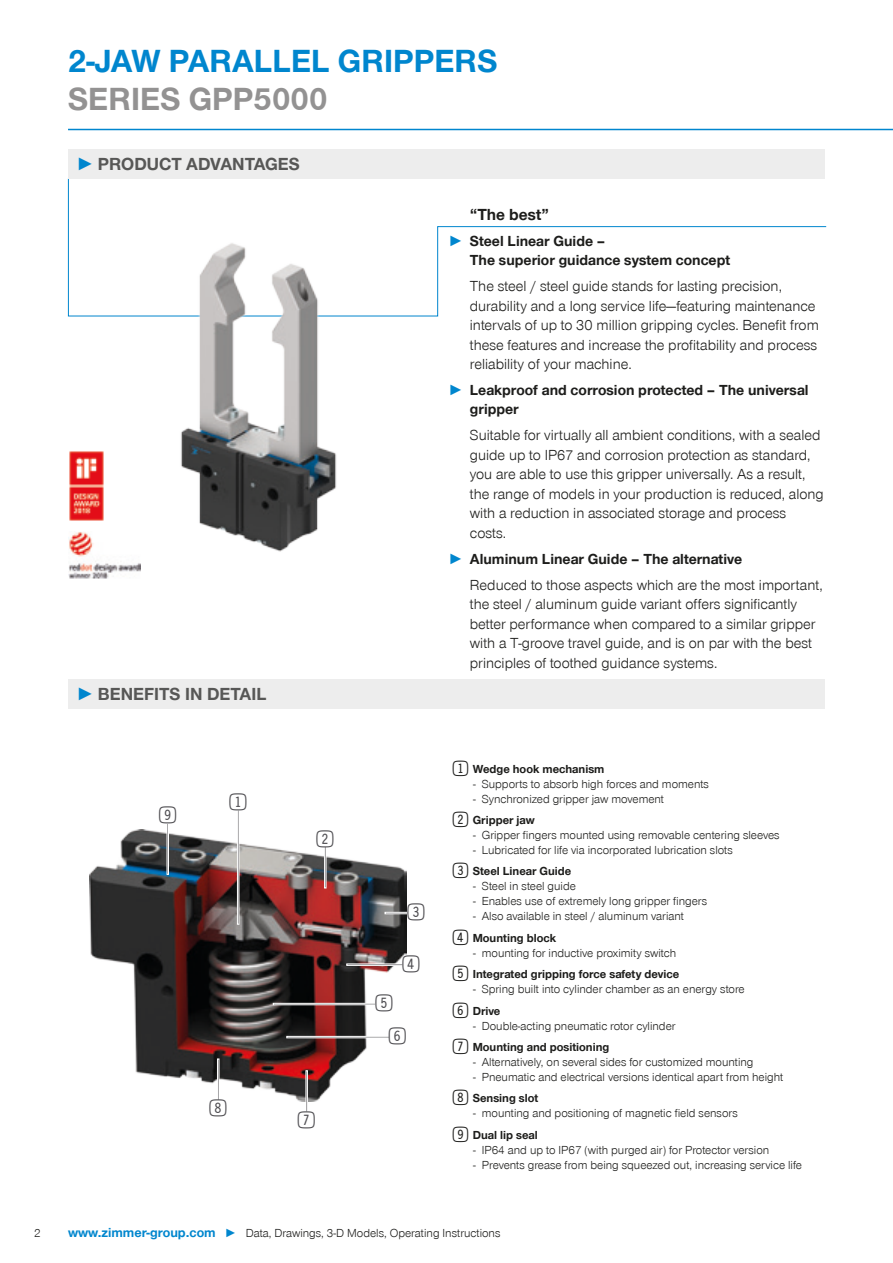
<style>
.page{position:relative;width:893px;height:1263px;background:#fff}
.page>*{position:absolute;margin:0;border:0;box-sizing:border-box;transform-origin:0 0}
.CB_AF_Headline_22_25{font:700 33px/37.5px "Zimmer Group Sans Global";color:#0086ce}
.t1{font:28.2px "Double Digits Super Square";color:#4f4e52}
.t2{font:700 18px "Zimmer Group Sans Global";color:#575756}
.CB_AF_Prodvort_MKTHe{font:700 16.5px "Zimmer Group Sans Global";color:#1d1d1b}
.CB_AF_Prodvort_Body{font:300 15px/19.5px "Zimmer Group Sans Global";color:#1d1d1b}
.t3{font:700 15px/19.5px "Zimmer Group Sans Global";color:#1d1d1b}
.CB_AF_Seitenzahl_lin{font:300 12px "Zimmer Group Sans Global";color:#1d1d1b}
.t4{font:700 12px "Zimmer Group Sans Global";color:#1d1d1b}
.s1{color:#939292}
.s2{font-family:"Zimmer Group Sans";color:#0086ce}
.s3{font-family:"Double Digits Super Square";font-weight:400;font-size:25.5px}
.s4{font-weight:700;font-size:13.5px;color:#0086ce}
.s5{color:#0086ce}
</style>
<div class="page">
<svg style="left:68px;top:179px;width:759px;height:138px"></svg>
<img style="left:69px;top:451px;width:35px;height:70px">
<img style="left:68px;top:532px;width:72px;height:47px">
<img style="left:165px;top:226px;width:186px;height:326px">
<img style="left:89px;top:829px;width:317px;height:273px">
<div style="left:237px;top:810px;width:2px;height:114px;border:1px solid #fff"></div>
<div style="left:167px;top:823px;width:2px;height:51px;border:1px solid #fff"></div>
<div style="left:324px;top:846px;width:2px;height:42px;border:1px solid #fff"></div>
<div style="left:273px;top:1003px;width:103px;height:2px;border:1px solid #fff"></div>
<div style="left:385px;top:912px;width:23px;height:2px;border:1px solid #fff"></div>
<div style="left:287px;top:1036px;width:103px;height:2px;border:1px solid #fff"></div>
<div style="left:306px;top:1070px;width:2px;height:42px;border:1px solid #fff"></div>
<div style="left:217px;top:1059px;width:2px;height:41px;border:1px solid #fff"></div>
<div style="left:210px;top:1100px;width:16px;height:15px;background:#fff;border-radius:50%"></div>
<hr style="left:68px;top:129px;width:825px;height:1px;background:#0086ce">
<div style="left:68px;top:149px;width:757px;height:30px;background:#ededed"></div>
<div style="left:68px;top:679px;width:757px;height:30px;background:#ededed"></div>
<p class="CB_AF_Seitenzahl_lin" style="left:34px;top:1226px;width:8px">2</p>
<p class="CB_AF_Headline_22_25" style="left:68px;top:42px;width:431px">2-JAW PARALLEL GRIPPERS<br><span class="s1">SERIES GPP5000</span></p>
<p class="t2" style="left:77px;top:153px;width:225px"><span class="s2">►</span> PRODUCT ADVANTAGES</p>
<p class="t2" style="left:77px;top:683px;width:191px"><span class="s2">►</span> BENEFITS IN DETAIL</p>
<p class="t1" style="left:159px;top:803px;width:23px">9</p>
<p class="t1" style="left:229px;top:790px;width:23px">1</p>
<p class="t1" style="left:317px;top:827px;width:23px">2</p>
<p class="t1" style="left:209px;top:1096px;width:23px">8</p>
<p class="t1" style="left:298px;top:1108px;width:23px">7</p>
<p class="CB_AF_Prodvort_MKTHe" style="left:470px;top:204px;width:81px">“The best”</p>
<p class="t3" style="left:470px;top:231px;width:262px;text-indent:-21px"><span class="s2">►</span> Steel Linear Guide –<br>The superior guidance system concept</p>
<p class="CB_AF_Prodvort_Body" style="left:470px;top:276px;width:351px">The steel / steel guide stands for lasting precision, durability and a long service life—featuring maintenance intervals of up to 30 million gripping cycles. Benefit from these features and increase the profitability and process reliability of your machine.</p>
<p class="t3" style="left:470px;top:380px;width:340px;text-indent:-21px"><span class="s2">►</span> Leakproof and corrosion protected – The universal gripper</p>
<p class="CB_AF_Prodvort_Body" style="left:470px;top:425px;width:355px">Suitable for virtually all ambient conditions, with a sealed guide up to IP67 and corrosion protection as standard, you are able to use this gripper universally. As a result, the range of models in your production is reduced, along with a reduction in associated storage and process costs.</p>
<p class="t3" style="left:449px;top:549px;width:295px"><span class="s2">►</span> Aluminum Linear Guide – The alternative</p>
<p class="CB_AF_Prodvort_Body" style="left:470px;top:575px;width:354px">Reduced to those aspects which are the most important, the steel / aluminum guide variant offers significantly better performance when compared to a similar gripper with a T-groove travel guide, and is on par with the best principles of toothed guidance systems.</p>
<p class="t1" style="left:407px;top:900px;width:23px">3</p>
<p class="t1" style="left:375px;top:991px;width:23px">5</p>
<p class="t1" style="left:402px;top:952px;width:23px">4</p>
<p class="t1" style="left:389px;top:1024px;width:23px">6</p>
<p class="t4" style="left:453px;top:761px;width:153px"><span class="s3">1</span>Wedge hook mechanism</p>
<p class="CB_AF_Seitenzahl_lin" style="left:473px;top:776px;width:237px">- Supports to absorb high forces and moments</p>
<p class="CB_AF_Seitenzahl_lin" style="left:473px;top:791px;width:192px">- Synchronized gripper jaw movement</p>
<p class="t4" style="left:453px;top:813px;width:83px"><span class="s3">2</span>Gripper jaw</p>
<p class="CB_AF_Seitenzahl_lin" style="left:473px;top:828px;width:308px">- Gripper fingers mounted using removable centering sleeves</p>
<p class="CB_AF_Seitenzahl_lin" style="left:473px;top:843px;width:261px">- Lubricated for life via incorporated lubrication slots</p>
<p class="t4" style="left:453px;top:864px;width:120px"><span class="s3">3</span>Steel Linear Guide</p>
<p class="CB_AF_Seitenzahl_lin" style="left:473px;top:879px;width:104px">- Steel in steel guide</p>
<p class="CB_AF_Seitenzahl_lin" style="left:473px;top:894px;width:235px">- Enables use of extremely long gripper fingers</p>
<p class="CB_AF_Seitenzahl_lin" style="left:473px;top:909px;width:212px">- Also available in steel / aluminum variant</p>
<p class="t4" style="left:453px;top:931px;width:105px"><span class="s3">4</span>Mounting block</p>
<p class="CB_AF_Seitenzahl_lin" style="left:473px;top:946px;width:204px">- mounting for inductive proximity switch</p>
<p class="t4" style="left:453px;top:967px;width:228px"><span class="s3">5</span>Integrated gripping force safety device</p>
<p class="CB_AF_Seitenzahl_lin" style="left:473px;top:982px;width:273px">- Spring built into cylinder chamber as an energy store</p>
<p class="t4" style="left:453px;top:1003px;width:49px"><span class="s3">6</span>Drive</p>
<p class="CB_AF_Seitenzahl_lin" style="left:473px;top:1018px;width:204px">- Double-acting pneumatic rotor cylinder</p>
<p class="t4" style="left:453px;top:1040px;width:158px"><span class="s3">7</span>Mounting and positioning</p>
<p class="CB_AF_Seitenzahl_lin" style="left:473px;top:1055px;width:282px">- Alternatively, on several sides for customized mounting</p>
<p class="CB_AF_Seitenzahl_lin" style="left:473px;top:1070px;width:312px">- Pneumatic and electrical versions identical apart from height</p>
<p class="t4" style="left:453px;top:1091px;width:87px"><span class="s3">8</span>Sensing slot</p>
<p class="CB_AF_Seitenzahl_lin" style="left:473px;top:1106px;width:266px">- mounting and positioning of magnetic field sensors</p>
<p class="t4" style="left:453px;top:1127px;width:86px"><span class="s3">9</span>Dual lip seal</p>
<p class="CB_AF_Seitenzahl_lin" style="left:473px;top:1142px;width:297px">- IP64 and up to IP67 (with purged air) for Protector version</p>
<p class="CB_AF_Seitenzahl_lin" style="left:473px;top:1157px;width:330px">- Prevents grease from being squeezed out, increasing service life</p>
<p class="CB_AF_Seitenzahl_lin" style="left:68px;top:1226px;width:434px"><span class="s4">www.zimmer-group.com</span> <span class="s5">►</span> Data, Drawings, 3-D Models, Operating Instructions</p>
</div>
